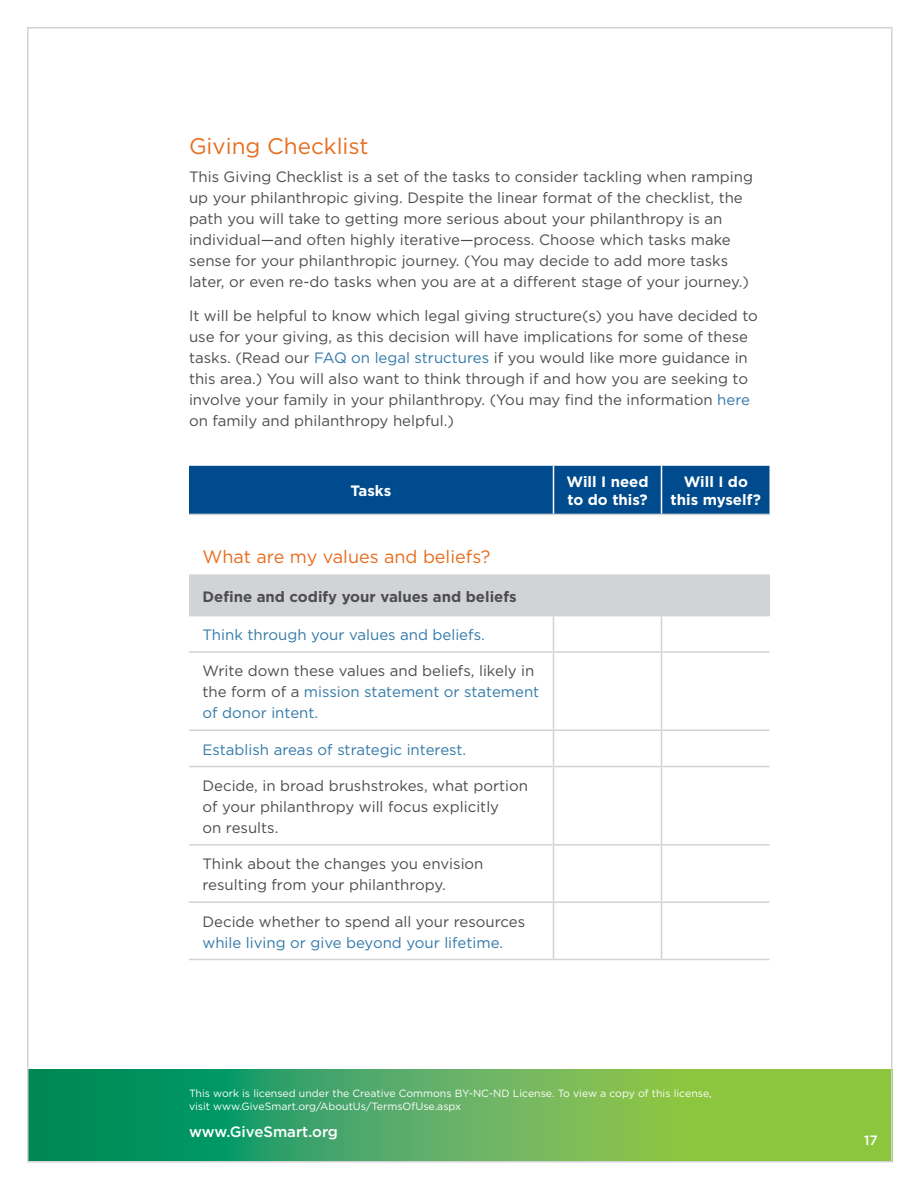
<style>
.page{position:relative;width:918px;height:1188px;background:#fff}
.page>*{position:absolute;margin:0;border:0;box-sizing:border-box;transform-origin:0 0}
.t1{font:22.5px "Gotham";color:#e86d1f}
.t2{font:18px "Gotham";color:#e86d1f}
.t3{font:15px/21px "Gotham";color:#4d4d4f}
.t4{font:15px "Gotham";color:#347aa9}
.t5{font:700 15px/18px "Gotham";color:#fff}
.t6{font:700 15px "Gotham";color:#4d4d4f}
.t7{font:500 15px "Gotham";color:#fff}
.t8{font:500 13.5px "Gotham";color:#fff}
.t9{font:10.5px/12.6px "Gotham";color:#fff}
.s1{color:#347aa9}
</style>
<div class="page">
<svg style="left:30px;top:1070px;width:859px;height:89px;background:#54ae57"></svg>
<div style="left:189px;top:466px;width:581px;height:48px;background:#004b8d"></div>
<div style="left:189px;top:575px;width:581px;height:41px;background:#d1d3d4"></div>
<hr style="left:189px;top:514px;width:365px;height:1px;background:#d1d3d4">
<hr style="left:554px;top:514px;width:108px;height:1px;background:#d1d3d4">
<hr style="left:662px;top:514px;width:108px;height:1px;background:#d1d3d4">
<hr style="left:189px;top:574px;width:365px;height:2px;background:#d1d3d4">
<hr style="left:554px;top:574px;width:108px;height:2px;background:#d1d3d4">
<hr style="left:662px;top:574px;width:108px;height:2px;background:#d1d3d4">
<hr style="left:553px;top:616px;width:1px;height:35px;background:#d1d3d4">
<hr style="left:661px;top:616px;width:1px;height:35px;background:#d1d3d4">
<hr style="left:189px;top:651px;width:365px;height:2px;background:#d1d3d4">
<hr style="left:554px;top:651px;width:108px;height:2px;background:#d1d3d4">
<hr style="left:553px;top:653px;width:1px;height:77px;background:#d1d3d4">
<hr style="left:662px;top:651px;width:108px;height:2px;background:#d1d3d4">
<hr style="left:661px;top:653px;width:1px;height:77px;background:#d1d3d4">
<hr style="left:189px;top:730px;width:365px;height:1px;background:#d1d3d4">
<hr style="left:554px;top:730px;width:108px;height:1px;background:#d1d3d4">
<hr style="left:553px;top:731px;width:1px;height:35px;background:#d1d3d4">
<hr style="left:662px;top:730px;width:108px;height:1px;background:#d1d3d4">
<hr style="left:661px;top:731px;width:1px;height:35px;background:#d1d3d4">
<hr style="left:189px;top:766px;width:365px;height:1px;background:#d1d3d4">
<hr style="left:554px;top:766px;width:108px;height:1px;background:#d1d3d4">
<hr style="left:553px;top:767px;width:1px;height:77px;background:#d1d3d4">
<hr style="left:662px;top:766px;width:108px;height:1px;background:#d1d3d4">
<hr style="left:661px;top:767px;width:1px;height:77px;background:#d1d3d4">
<hr style="left:189px;top:844px;width:365px;height:2px;background:#d1d3d4">
<hr style="left:554px;top:844px;width:108px;height:2px;background:#d1d3d4">
<hr style="left:553px;top:846px;width:1px;height:55px;background:#d1d3d4">
<hr style="left:662px;top:844px;width:108px;height:2px;background:#d1d3d4">
<hr style="left:661px;top:846px;width:1px;height:55px;background:#d1d3d4">
<hr style="left:189px;top:901px;width:365px;height:2px;background:#d1d3d4">
<hr style="left:554px;top:901px;width:108px;height:2px;background:#d1d3d4">
<hr style="left:553px;top:903px;width:1px;height:56px;background:#d1d3d4">
<hr style="left:662px;top:901px;width:108px;height:2px;background:#d1d3d4">
<hr style="left:661px;top:903px;width:1px;height:56px;background:#d1d3d4">
<hr style="left:189px;top:959px;width:365px;height:1px;background:#d1d3d4">
<hr style="left:554px;top:959px;width:108px;height:1px;background:#d1d3d4">
<hr style="left:662px;top:959px;width:108px;height:1px;background:#d1d3d4">
<hr style="left:553px;top:466px;width:1px;height:48px;background:#fff">
<hr style="left:661px;top:466px;width:1px;height:48px;background:#fff">
<h1 class="t1" style="left:189px;top:133px;width:181px">Giving Checklist</h1>
<p class="t3" style="left:189px;top:165px;width:566px">This Giving Checklist is a set of the tasks to consider tackling when ramping up your philanthropic giving. Despite the linear format of the checklist, the path you will take to getting more serious about your philanthropy is an individual—and often highly iterative—process. Choose which tasks make sense for your philanthropic journey. (You may decide to add more tasks later, or even re-do tasks when you are at a different stage of your journey.)</p>
<p class="t3" style="left:189px;top:305px;width:570px">It will be helpful to know which legal giving structure(s) you have decided to use for your giving, as this decision will have implications for some of these tasks. (Read our <span class="s1">FAQ on legal structures</span> if you would like more guidance in this area.) You will also want to think through if and how you are seeking to involve your family in your philanthropy. (You may find the information <span class="s1">here </span>on family and philanthropy helpful.)</p>
<p class="t5" style="left:350px;top:481px;width:42px">Tasks</p>
<p class="t5" style="left:566px;top:472px;width:84px">Will I need to do this?</p>
<p class="t5" style="left:671px;top:472px;width:92px;text-align:center">Will I do this myself?</p>
<p class="t2" style="left:202px;top:547px;width:289px">What are my values and beliefs?</p>
<p class="t6" style="left:202px;top:588px;width:316px">Define and codify your values and beliefs</p>
<p class="t4" style="left:202px;top:626px;width:284px">Think through your values and beliefs.</p>
<p class="t3" style="left:202px;top:660px;width:338px">Write down these values and beliefs, likely in the form of a <span class="s1">mission statement or statement of donor intent.</span></p>
<p class="t4" style="left:202px;top:741px;width:265px">Establish areas of strategic interest.</p>
<p class="t3" style="left:202px;top:775px;width:327px">Decide, in broad brushstrokes, what portion of your philanthropy will focus explicitly<br>on results.</p>
<p class="t3" style="left:202px;top:853px;width:283px">Think about the changes you envision resulting from your philanthropy.</p>
<p class="t3" style="left:202px;top:910px;width:324px">Decide whether to spend all your resources</p>
<p class="t4" style="left:202px;top:934px;width:302px">while living or give beyond your lifetime.</p>
<p class="t9" style="left:189px;top:1087px;width:524px">This work is licensed under the Creative Commons BY-NC-ND License. To view a copy of this license, visit www.GiveSmart.org/AboutUs/TermsOfUse.aspx</p>
<p class="t7" style="left:189px;top:1123px;width:151px">www.GiveSmart.org</p>
<p class="t8" style="left:864px;top:1133px;width:15px">17</p>
</div>
